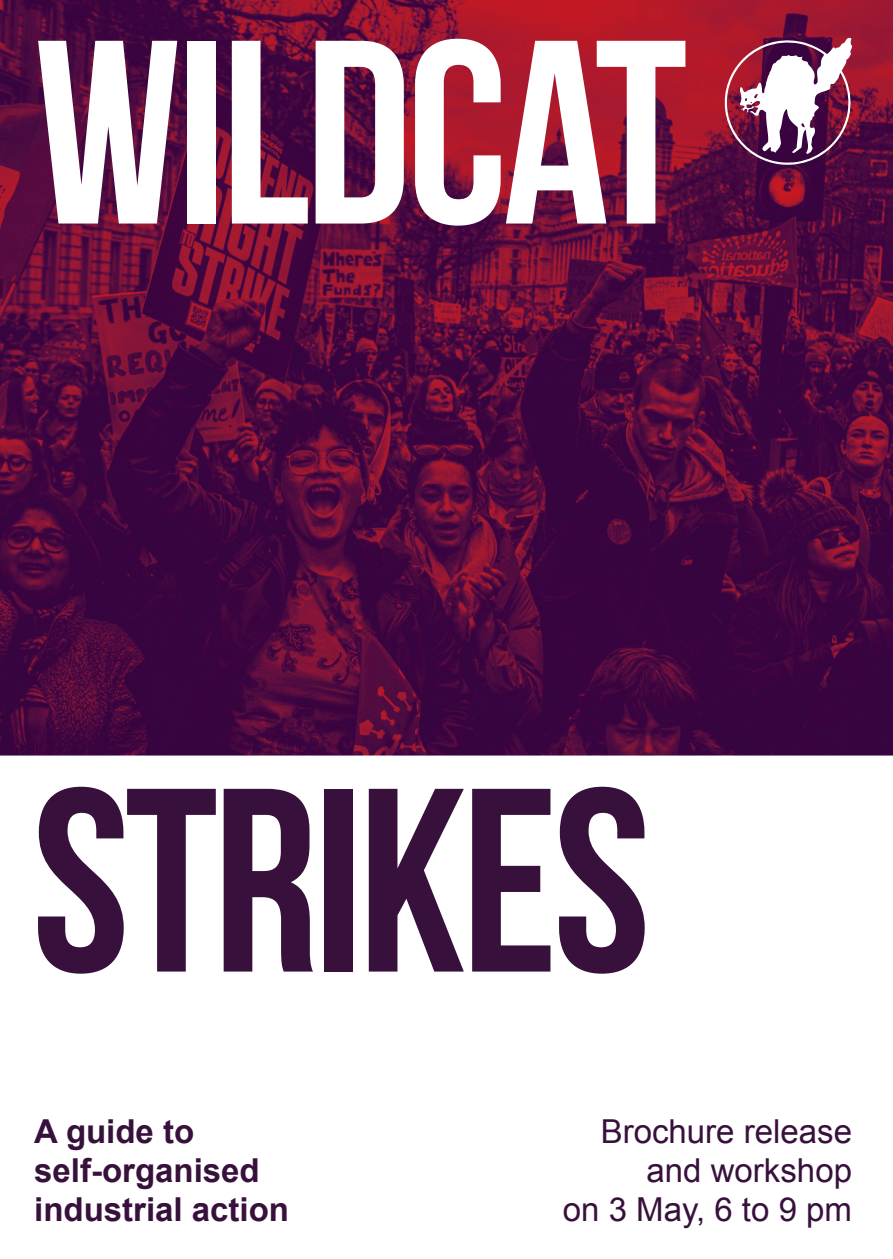
<style>
.page{position:relative;width:893px;height:1259px;background:#fff}
.page>*{position:absolute;margin:0;border:0;box-sizing:border-box;transform-origin:0 0}
.t1{font:700 261px "Bebas Neue";letter-spacing:-.02em;color:#fff}
.t2{font:700 261px "Bebas Neue";letter-spacing:-.02em;color:#37113c}
.t3{font:33px/39px "Arial";color:#37113c;text-align:right}
.t4{font:700 33px/39px "Arial";color:#37113c}
</style>
<div class="page">
<img style="left:0;top:0;width:893px;height:755px">
<svg style="left:725px;top:38px;width:127px;height:127px"></svg>
<h1 class="t1" style="left:34px;top:28px;width:655px">WILDCAT</h1>
<h1 class="t2" style="left:32px;top:776px;width:620px">STRIKES</h1>
<p class="t4" style="left:34px;top:1114px;width:256px">A guide to self-organised industrial action</p>
<p class="t3" style="left:563px;top:1114px;width:291px">Brochure release and workshop<br>on 3 May, 6 to 9 pm</p>
</div>
